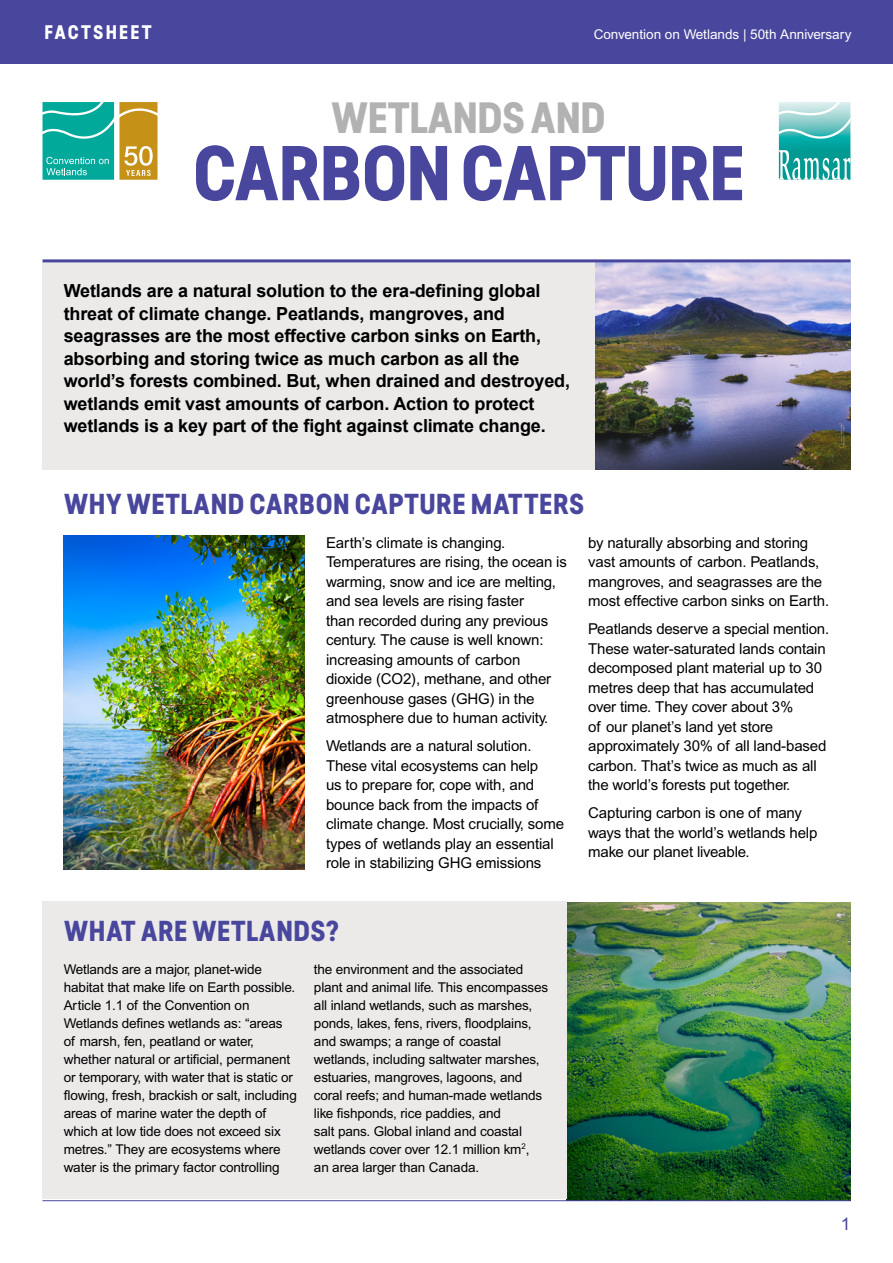
<style>
.page{position:relative;width:893px;height:1263px;background:#fff}
.page>*{position:absolute;margin:0;border:0;box-sizing:border-box;transform-origin:0 0}
.t1{font:700 72.45px "Predige";letter-spacing:-.01em;color:#49479d}
.t2{font:700 40.95px "Predige";letter-spacing:-.01em;color:#b3b2b2}
.t3{font:700 27px "Predige";letter-spacing:.02em;color:#49479d}
.t4{font:700 18.45px "Predige";letter-spacing:.12em;color:#fff}
.t5{font:700 18px/22.5px "Arial";letter-spacing:-.01em;color:#000}
.t6{font:17.4px "Arial";color:#49479d}
.t7{font:15px/19.5px "Arial";letter-spacing:-.01em;color:#000}
.t8{font:13.5px/18px "Arial";letter-spacing:-.01em;color:#000}
.t9{font:13.5px "Arial";color:#fff}
</style>
<div class="page">
<img style="left:567px;top:902px;width:283px;height:298px">
<div style="left:43px;top:901px;width:524px;height:298px;background:#ebeae9"></div>
<div style="left:43px;top:262px;width:807px;height:208px;background:#ebeae9"></div>
<img style="left:595px;top:262px;width:255px;height:208px">
<hr style="left:43px;top:1200px;width:807px;height:1px;background:#49479d">
<hr style="left:43px;top:259px;width:807px;height:3px;background:#49479d">
<div style="left:0;top:0;width:893px;height:64px;background:#49479d"></div>
<img style="left:64px;top:536px;width:241px;height:334px">
<svg style="left:43px;top:102px;width:115px;height:78px;background:#61b084"></svg>
<svg style="left:779px;top:102px;width:71px;height:78px;background:#65c3c0"></svg>
<p class="t4" style="left:45px;top:19px;width:109px">FACTSHEET</p>
<p class="t9" style="left:594px;top:26px;width:259px">Convention on Wetlands | 50th Anniversary</p>
<h2 class="t2" style="left:332px;top:89px;width:275px">WETLANDS AND</h2>
<h1 class="t1" style="left:193px;top:122px;width:553px">CARBON CAPTURE</h1>
<p class="t5" style="left:64px;top:280px;width:508px">Wetlands are a natural solution to the era-defining global threat of climate change. Peatlands, mangroves, and seagrasses are the most effective carbon sinks on Earth, absorbing and storing twice as much carbon as all the world’s forests combined. But, when drained and destroyed, wetlands emit vast amounts of carbon. Action to protect wetlands is a key part of the fight against climate change.</p>
<h3 class="t3" style="left:64px;top:484px;width:521px">WHY WETLAND CARBON CAPTURE MATTERS</h3>
<p class="t7" style="left:326px;top:533px;width:242px">Earth’s climate is changing.<br>Temperatures are rising, the ocean is warming, snow and ice are melting, and sea levels are rising faster<br>than recorded during any previous century. The cause is well known: increasing amounts of carbon dioxide (CO2), methane, and other greenhouse gases (GHG) in the atmosphere due to human activity.</p>
<p class="t7" style="left:326px;top:736px;width:240px">Wetlands are a natural solution.<br>These vital ecosystems can help<br>us to prepare for, cope with, and bounce back from the impacts of climate change. Most crucially, some types of wetlands play an essential role in stabilizing GHG emissions</p>
<h3 class="t3" style="left:64px;top:912px;width:276px">WHAT ARE WETLANDS?</h3>
<p class="t8" style="left:64px;top:960px;width:235px">Wetlands are a major, planet-wide habitat that make life on Earth possible.<br>Article 1.1 of the Convention on Wetlands defines wetlands as: “areas of marsh, fen, peatland or water, whether natural or artificial, permanent or temporary, with water that is static or flowing, fresh, brackish or salt, including areas of marine water the depth of which at low tide does not exceed six metres.” They are ecosystems where water is the primary factor controlling</p>
<p class="t8" style="left:314px;top:960px;width:236px">the environment and the associated plant and animal life. This encompasses all inland wetlands, such as marshes, ponds, lakes, fens, rivers, floodplains, and swamps; a range of coastal wetlands, including saltwater marshes, estuaries, mangroves, lagoons, and coral reefs; and human-made wetlands like fishponds, rice paddies, and<br>salt pans. Global inland and coastal wetlands cover over 12.1 million km<sup>2</sup>,<br>an area larger than Canada.</p>
<p class="t7" style="left:588px;top:533px;width:242px">by naturally absorbing and storing vast amounts of carbon. Peatlands, mangroves, and seagrasses are the most effective carbon sinks on Earth.</p>
<p class="t7" style="left:588px;top:619px;width:242px">Peatlands deserve a special mention.<br>These water-saturated lands contain decomposed plant material up to 30 metres deep that has accumulated over time. They cover about 3%<br>of our planet’s land yet store approximately 30% of all land-based carbon. That’s twice as much as all the world’s forests put together.</p>
<p class="t7" style="left:588px;top:803px;width:231px">Capturing carbon is one of many ways that the world’s wetlands help make our planet liveable.</p>
<p class="t6" style="left:841px;top:1214px;width:11px">1</p>
</div>
